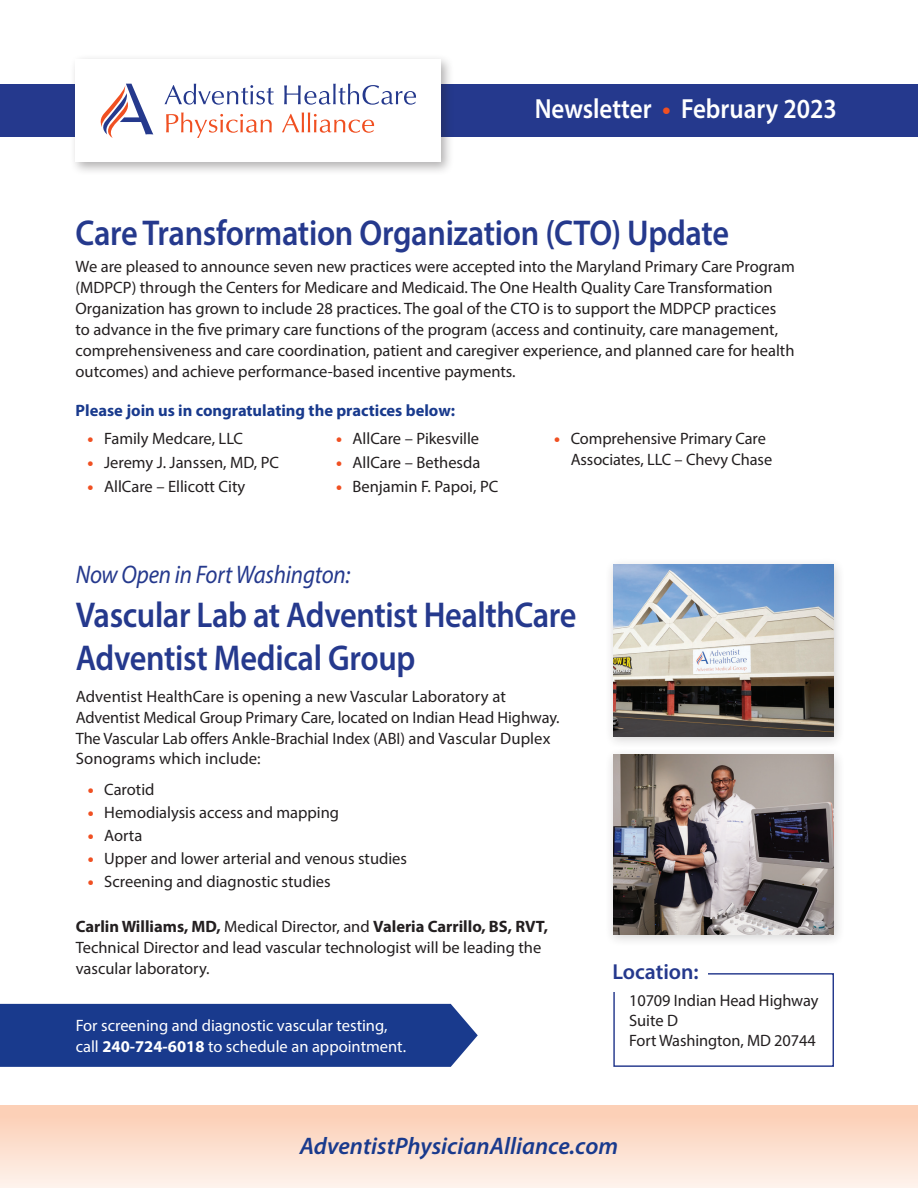
<style>
.page{position:relative;width:918px;height:1188px;background:#fff}
.page>*{position:absolute;margin:0;border:0;box-sizing:border-box;transform-origin:0 0}
.t1{font:600 36px/43.5px "Myriad Pro";letter-spacing:-.01em;color:#25398d;scale:.9 1}
.t2{font:600 27.75px "Myriad Pro";color:#fff;scale:.9 1}
.t3{font:italic 25.5px "Myriad Pro";letter-spacing:-.01em;color:#25398d;scale:.9 1}
.t4{font:italic 600 24px "Myriad Pro";color:#193a8d}
.t5{font:600 21.75px "Myriad Pro";color:#25398d}
.t6{font:16.5px/21px "Myriad Pro";color:#231f20}
.t7{font:16.5px/21px "Myriad Pro";color:#fff}
.t8{font:700 16.5px "Myriad Pro";color:#193a8d}
.s1{color:#f05022}
.s2{font-weight:900;color:#f05022}
.s3{font-weight:700}
</style>
<div class="page">
<div style="left:0;top:85px;width:918px;height:52px;background:#25398d"></div>
<div style="left:0;top:1004px;width:478px;height:63px;background:#193a8d"></div>
<div style="left:613px;top:973px;width:221px;height:94px;border:1px solid #25398d"></div>
<div style="left:606px;top:963px;width:101px;height:28px;background:#fff"></div>
<div style="left:604px;top:557px;width:242px;height:193px;background:#231f20;opacity:.2"></div>
<img style="left:613px;top:564px;width:221px;height:172px">
<div style="left:604px;top:747px;width:242px;height:201px;background:#231f20;opacity:.2"></div>
<img style="left:613px;top:754px;width:221px;height:180px">
<div style="left:0;top:1106px;width:918px;height:82px;background:linear-gradient(to bottom,#fcccb1,#fef2ec)"></div>
<div style="left:70px;top:54px;width:385px;height:121px;background:#231f20;opacity:.35"></div>
<div style="left:76px;top:60px;width:365px;height:102px;background:#fff"></div>
<svg style="left:165px;top:84px;width:109px;height:21px"></svg>
<svg style="left:284px;top:84px;width:132px;height:21px"></svg>
<svg style="left:101px;top:84px;width:52px;height:54px"></svg>
<svg style="left:166px;top:112px;width:106px;height:26px"></svg>
<svg style="left:282px;top:112px;width:92px;height:21px"></svg>
<h2 class="t2" style="left:535px;top:91px;width:337px">Newsletter <span class="s1">•</span> February 2023</h2>
<h1 class="t1" style="left:76px;top:211px;width:728px">Care Transformation Organization (CTO) Update</h1>
<p class="t6" style="left:76px;top:256px;width:721px">We are pleased to announce seven new practices were accepted into the Maryland Primary Care Program (MDPCP) through the Centers for Medicare and Medicaid. The One Health Quality Care Transformation Organization has grown to include 28 practices. The goal of the CTO is to support the MDPCP practices<br>to advance in the five primary care functions of the program (access and continuity, care management, comprehensiveness and care coordination, patient and caregiver experience, and planned care for health outcomes) and achieve performance-based incentive payments.</p>
<p class="t8" style="left:76px;top:400px;width:381px">Please join us in congratulating the practices below:</p>
<p class="t6" style="left:88px;top:428px;width:157px"><span class="s2">•</span> Family Medcare, LLC</p>
<p class="t6" style="left:88px;top:452px;width:193px"><span class="s2">•</span> Jeremy J. Janssen, MD, PC</p>
<p class="t6" style="left:88px;top:476px;width:159px"><span class="s2">•</span> AllCare – Ellicott City</p>
<p class="t6" style="left:571px;top:428px;width:203px;text-indent:-17px"><span class="s2">•</span> Comprehensive Primary Care<br>Associates, LLC – Chevy Chase</p>
<p class="t6" style="left:336px;top:428px;width:145px"><span class="s2">•</span> AllCare – Pikesville</p>
<p class="t6" style="left:336px;top:452px;width:146px"><span class="s2">•</span> AllCare – Bethesda</p>
<p class="t6" style="left:336px;top:476px;width:164px"><span class="s2">•</span> Benjamin F. Papoi, PC</p>
<h3 class="t3" style="left:76px;top:559px;width:307px">Now Open in Fort Washington:</h3>
<h1 class="t1" style="left:76px;top:592px;width:558px">Vascular Lab at Adventist HealthCare<br>Adventist Medical Group</h1>
<p class="t6" style="left:76px;top:686px;width:485px;line-height:20.5px">Adventist HealthCare is opening a new Vascular Laboratory at Adventist Medical Group Primary Care, located on Indian Head Highway.<br>The Vascular Lab offers Ankle-Brachial Index (ABI) and Vascular Duplex Sonograms which include:</p>
<p class="t6" style="left:88px;top:779px;width:68px"><span class="s2">•</span> Carotid</p>
<p class="t6" style="left:88px;top:802px;width:253px"><span class="s2">•</span> Hemodialysis access and mapping</p>
<p class="t6" style="left:88px;top:825px;width:56px"><span class="s2">•</span> Aorta</p>
<p class="t6" style="left:88px;top:848px;width:321px"><span class="s2">•</span> Upper and lower arterial and venous studies</p>
<p class="t6" style="left:88px;top:870px;width:244px"><span class="s2">•</span> Screening and diagnostic studies</p>
<p class="t6" style="left:76px;top:916px;width:474px"><span class="s3">Carlin Williams, MD,</span> Medical Director, and <span class="s3">Valeria Carrillo, BS, RVT,<br></span>Technical Director and lead vascular technologist will be leading the vascular laboratory.</p>
<p class="t7" style="left:76px;top:1015px;width:332px">For screening and diagnostic vascular testing, call <span class="s3">240-724-6018</span> to schedule an appointment.</p>
<h3 class="t5" style="left:612px;top:958px;width:88px">Location:</h3>
<p class="t6" style="left:629px;top:990px;width:191px;line-height:19.8px">10709 Indian Head Highway<br>Suite D<br>Fort Washington, MD 20744</p>
<h3 class="t4" style="left:300px;top:1131px;width:320px">AdventistPhysicianAlliance.com</h3>
</div>
